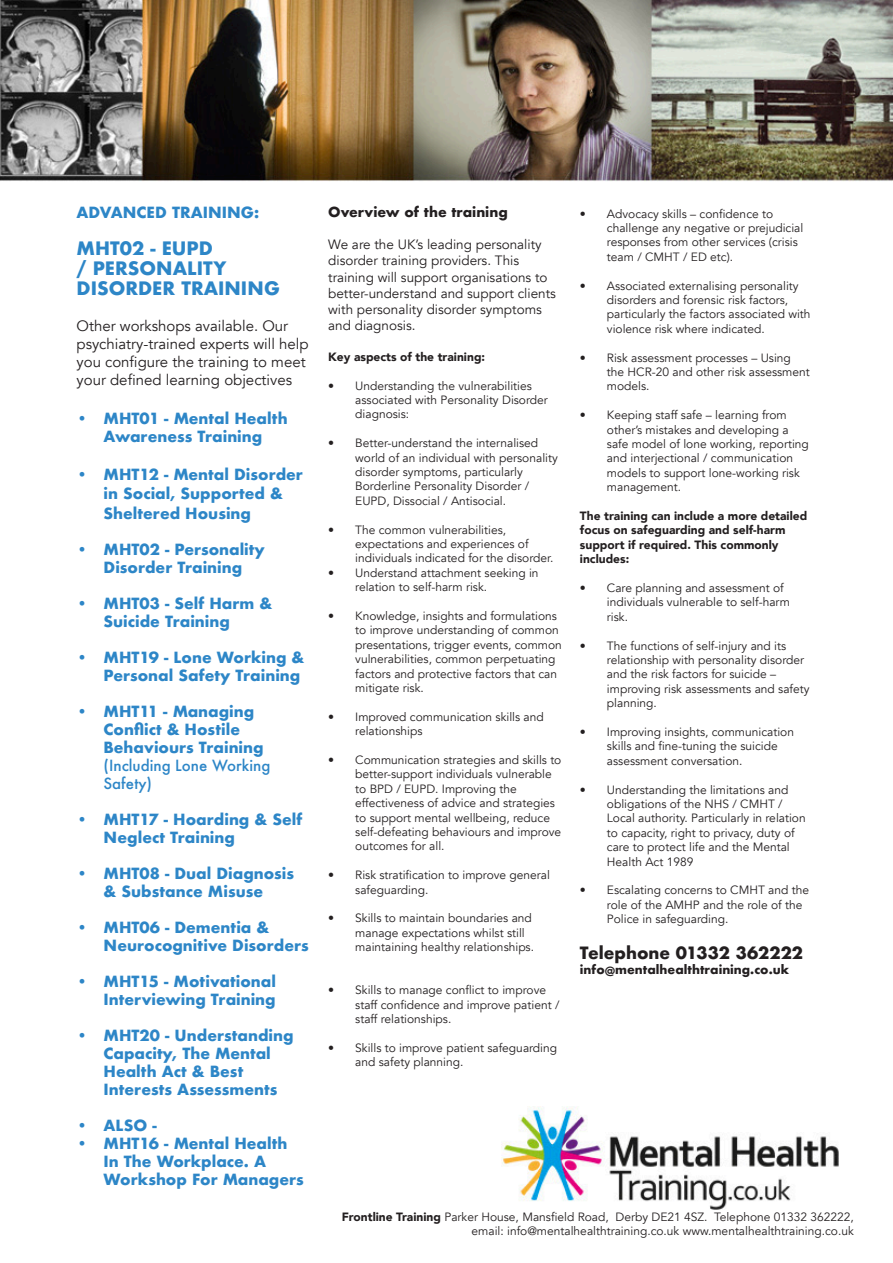
<style>
.page{position:relative;width:893px;height:1263px;background:#fff}
.page>*{position:absolute;margin:0;border:0;box-sizing:border-box;transform-origin:0 0}
.t1{font:700 18px/19.5px "Futura";color:#2d86c7}
.t2{font:700 16.5px "Futura";color:#231f20}
.t3{font:700 15px/18px "Futura";color:#2d86c7}
.t4{font:15px/18px "Avenir";color:#231f20}
.t5{font:13.5px/16.2px "Avenir";color:#231f20}
.t6{font:700 13.5px "Futura";color:#231f20}
.t7{font:12px/14.4px "Avenir";color:#231f20}
.t8{font:900 12px/14.4px "Avenir";color:#231f20}
.t9{font:700 12px "Futura";color:#231f20}
.s1{font-weight:500}
.s2{font-weight:900}
</style>
<div class="page">
<img style="left:0;top:0;width:893px;height:1210px">
<p class="t3" style="left:77px;top:203px;width:184px">ADVANCED TRAINING:</p>
<p class="t1" style="left:77px;top:239px;width:205px">MHT02 - EUPD<br>/ PERSONALITY<br>DISORDER TRAINING</p>
<p class="t4" style="left:77px;top:317px;width:234px">Other workshops available. Our psychiatry-trained experts will help you configure the training to meet your defined learning objectives</p>
<p class="t3" style="left:77px;top:409px;width:213px;text-align:center">• MHT01 - Mental Health<br>Awareness Training</p>
<p class="t3" style="left:104px;top:464px;width:201px;line-height:19.5px;text-indent:-27px">• MHT12 - Mental Disorder in Social, Supported &amp;<br>Sheltered Housing</p>
<p class="t3" style="left:77px;top:540px;width:190px;text-align:center">• MHT02 - Personality<br>Disorder Training</p>
<p class="t3" style="left:104px;top:594px;width:170px;text-indent:-27px">• MHT03 - Self Harm &amp;<br>Suicide Training</p>
<p class="t3" style="left:77px;top:648px;width:229px;text-align:right">• MHT19 - Lone Working &amp;<br>Personal Safety Training</p>
<p class="t3" style="left:104px;top:702px;width:168px;text-indent:-27px">• MHT11 - Managing<br>Conflict &amp; Hostile<br>Behaviours Training <span class="s1">(Including Lone Working<br>Safety)</span></p>
<p class="t3" style="left:104px;top:810px;width:200px;text-indent:-27px">• MHT17 - Hoarding &amp; Self<br>Neglect Training</p>
<p class="t3" style="left:77px;top:864px;width:219px;text-align:center">• MHT08 - Dual Diagnosis &amp; Substance Misuse</p>
<p class="t3" style="left:104px;top:918px;width:207px;text-indent:-27px">• MHT06 - Dementia &amp;<br>Neurocognitive Disorders</p>
<p class="t3" style="left:77px;top:972px;width:201px;text-align:right">• MHT15 - Motivational<br>Interviewing Training</p>
<p class="t3" style="left:104px;top:1026px;width:192px;text-indent:-27px">• MHT20 - Understanding<br>Capacity, The Mental<br>Health Act &amp; Best<br>Interests Assessments</p>
<p class="t3" style="left:77px;top:1116px;width:82px">• ALSO -</p>
<p class="t3" style="left:104px;top:1134px;width:202px;text-indent:-27px">• MHT16 - Mental Health<br>In The Workplace. A<br>Workshop For Managers</p>
<p class="t6" style="left:328px;top:202px;width:181px">Overview of the training</p>
<p class="t5" style="left:328px;top:237px;width:229px">We are the UK’s leading personality disorder training providers. This training will support organisations to better-understand and support clients with personality disorder symptoms and diagnosis.</p>
<p class="t8" style="left:328px;top:349px;width:158px">Key aspects of the training:</p>
<p class="t7" style="left:355px;top:378px;width:194px;text-indent:-27px">• Understanding the vulnerabilities associated with Personality Disorder diagnosis:</p>
<p class="t7" style="left:355px;top:436px;width:204px;text-indent:-27px">• Better-understand the internalised world of an individual with personality disorder symptoms, particularly Borderline Personality Disorder / EUPD, Dissocial / Antisocial.</p>
<p class="t7" style="left:355px;top:522px;width:200px;text-indent:-27px">• The common vulnerabilities, expectations and experiences of individuals indicated for the disorder.</p>
<p class="t7" style="left:355px;top:566px;width:185px;text-indent:-27px">• Understand attachment seeking in relation to self-harm risk.</p>
<p class="t7" style="left:355px;top:609px;width:208px;text-indent:-27px">• Knowledge, insights and formulations to improve understanding of common presentations, trigger events, common vulnerabilities, common perpetuating factors and protective factors that can mitigate risk.</p>
<p class="t7" style="left:355px;top:710px;width:190px;text-indent:-27px">• Improved communication skills and relationships</p>
<p class="t7" style="left:355px;top:753px;width:208px;text-indent:-27px">• Communication strategies and skills to better-support individuals vulnerable to BPD / EUPD. Improving the effectiveness of advice and strategies to support mental wellbeing, reduce self-defeating behaviours and improve outcomes for all.</p>
<p class="t7" style="left:355px;top:868px;width:196px;text-indent:-27px">• Risk stratification to improve general safeguarding.</p>
<p class="t7" style="left:355px;top:911px;width:180px;text-indent:-27px">• Skills to maintain boundaries and manage expectations whilst still maintaining healthy relationships.</p>
<p class="t7" style="left:355px;top:983px;width:206px;text-indent:-27px">• Skills to manage conflict to improve staff confidence and improve patient / staff relationships.</p>
<p class="t7" style="left:355px;top:1041px;width:203px;text-indent:-27px">• Skills to improve patient safeguarding and safety planning.</p>
<p class="t7" style="left:607px;top:206px;width:198px;text-indent:-27px">• Advocacy skills – confidence to challenge any negative or prejudicial responses from other services (crisis team / CMHT / ED etc).</p>
<p class="t7" style="left:607px;top:278px;width:205px;text-indent:-27px">• Associated externalising personality disorders and forensic risk factors, particularly the factors associated with violence risk where indicated.</p>
<p class="t7" style="left:607px;top:350px;width:204px;text-indent:-27px">• Risk assessment processes – Using the HCR-20 and other risk assessment models.</p>
<p class="t7" style="left:607px;top:408px;width:203px;text-indent:-27px">• Keeping staff safe – learning from other’s mistakes and developing a safe model of lone working, reporting and interjectional / communication models to support lone-working risk management.</p>
<p class="t8" style="left:580px;top:508px;width:229px">The training can include a more detailed focus on safeguarding and self-harm support if required. This commonly includes:</p>
<p class="t7" style="left:607px;top:581px;width:185px;text-indent:-27px">• Care planning and assessment of individuals vulnerable to self-harm risk.</p>
<p class="t7" style="left:607px;top:638px;width:204px;text-indent:-27px">• The functions of self-injury and its relationship with personality disorder and the risk factors for suicide – improving risk assessments and safety planning.</p>
<p class="t7" style="left:607px;top:725px;width:189px;text-indent:-27px">• Improving insights, communication skills and fine-tuning the suicide assessment conversation.</p>
<p class="t7" style="left:607px;top:782px;width:200px;text-indent:-27px">• Understanding the limitations and obligations of the NHS / CMHT /<br>Local authority. Particularly in relation to capacity, right to privacy, duty of care to protect life and the Mental<br>Health Act 1989</p>
<p class="t7" style="left:607px;top:883px;width:204px;text-indent:-27px">• Escalating concerns to CMHT and the role of the AMHP and the role of the<br>Police in safeguarding.</p>
<p class="t2" style="left:580px;top:941px;width:225px">Telephone 01332 362222</p>
<p class="t9" style="left:580px;top:960px;width:211px">info@mentalhealthtraining.co.uk</p>
<p class="t7" style="left:342px;top:1210px;width:513px"><span class="s2">Frontline Training</span> Parker House, Mansfield Road, Derby DE21 4SZ. Telephone 01332 362222,</p>
<p class="t7" style="left:472px;top:1224px;width:384px">email: info@mentalhealthtraining.co.uk www.mentalhealthtraining.co.uk</p>
</div>
